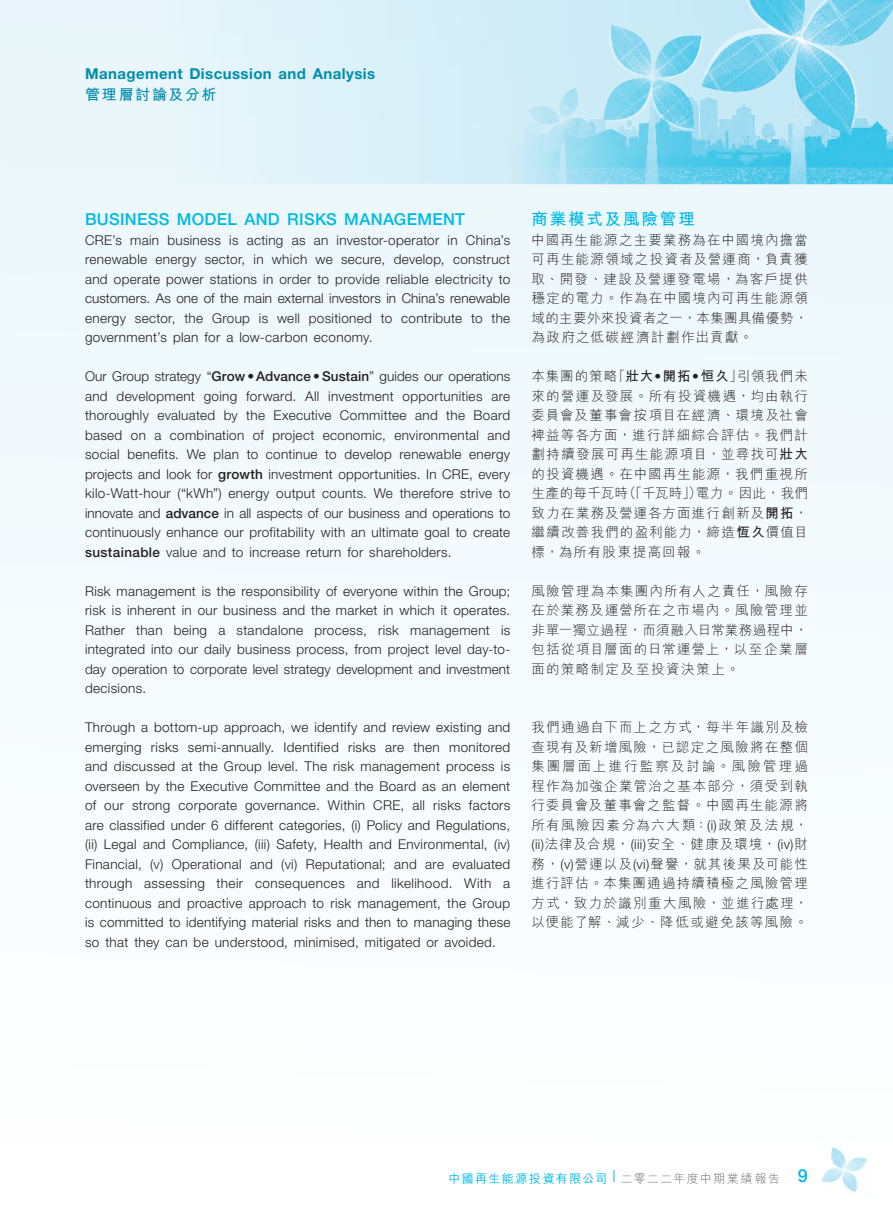
<style>
.page{position:relative;width:893px;height:1212px;background:#fff}
.page>*{position:absolute;margin:0;border:0;box-sizing:border-box;transform-origin:0 0}
._03_H1{font:500 16.5px "Helvetica Neue LT Std";letter-spacing:.02em;color:#00b9e4}
._03_H1-2{font:700 16.5px "M Hei HK";letter-spacing:.11em;color:#00b9e4}
.t1{font:700 15px "Helvetica Neue LT Std";letter-spacing:.03em;color:#008dad}
.t2{font:700 15px "M Hei HK";letter-spacing:.115em;color:#008dad}
._01_Body_Text{font:300 13.5px/19.5px "Helvetica Neue LT Std";letter-spacing:.025em;color:#231f20;text-align:justify}
._01_Body_Text-2{font:300 13.5px/19.5px "M Hei HK";letter-spacing:.085em;color:#231f20;text-align:justify}
.t3{font:500 12px "M Hei HK";letter-spacing:.115em;color:#00b9e4}
.s1{font-weight:500}
.s2{font-weight:700}
.s3{font-family:"Helvetica Neue LT Std";font-weight:500}
.s4{font-family:"Helvetica Neue LT Std"}
.s5{font-weight:300;color:#6c6d70}
.s6{font-family:"Helvetica Neue LT Std";font-size:18px}
</style>
<div class="page">
<div style="left:0;top:0;width:893px;height:1144px;background:#f5fbfd"></div>
<div style="left:0;top:0;width:893px;height:184px;background:linear-gradient(to bottom,#e0f2f9,#e3f3f9)"></div>
<img style="left:502px;top:0;width:391px;height:185px">
<svg style="left:614px;top:1170px;width:1px;height:12px"></svg>
<img style="left:820px;top:1147px;width:47px;height:46px">
<p class="t1" style="left:85px;top:64px;width:292px">Management Discussion and Analysis</p>
<p class="t2" style="left:85px;top:84px;width:133px">管理層討論及分析</p>
<p class="_03_H1" style="left:85px;top:209px;width:381px">BUSINESS MODEL AND RISKS MANAGEMENT</p>
<p class="_01_Body_Text" style="left:85px;top:230px;width:427px">CRE’s main business is acting as an investor-operator in China’s renewable energy sector, in which we secure, develop, construct and operate power stations in order to provide reliable electricity to customers. As one of the main external investors in China’s renewable energy sector, the Group is well positioned to contribute to the government’s plan for a low-carbon economy.</p>
<p class="_01_Body_Text" style="left:85px;top:366px;width:427px">Our Group strategy “<span class="s1">Grow • Advance • Sustain</span>” guides our operations and development going forward. All investment opportunities are thoroughly evaluated by the Executive Committee and the Board based on a combination of project economic, environmental and social benefits. We plan to continue to develop renewable energy projects and look for <span class="s1">growth</span> investment opportunities. In CRE, every kilo-Watt-hour (“kWh”) energy output counts. We therefore strive to innovate and <span class="s1">advance</span> in all aspects of our business and operations to continuously enhance our profitability with an ultimate goal to create <span class="s1">sustainable</span> value and to increase return for shareholders.</p>
<p class="_01_Body_Text" style="left:85px;top:581px;width:427px">Risk management is the responsibility of everyone within the Group; risk is inherent in our business and the market in which it operates.<br>Rather than being a standalone process, risk management is integrated into our daily business process, from project level day-to&shy;day operation to corporate level strategy development and investment decisions.</p>
<p class="_01_Body_Text" style="left:85px;top:717px;width:427px">Through a bottom-up approach, we identify and review existing and emerging risks semi-annually. Identified risks are then monitored and discussed at the Group level. The risk management process is overseen by the Executive Committee and the Board as an element of our strong corporate governance. Within CRE, all risks factors are classified under 6 different categories, (i) Policy and Regulations, (ii) Legal and Compliance, (iii) Safety, Health and Environmental, (iv)<br>Financial, (v) Operational and (vi) Reputational; and are evaluated through assessing their consequences and likelihood. With a continuous and proactive approach to risk management, the Group is committed to identifying material risks and then to managing these so that they can be understood, minimised, mitigated or avoided.</p>
<p class="_03_H1-2" style="left:531px;top:207px;width:165px">商業模式及風險管理</p>
<p class="_01_Body_Text-2" style="left:531px;top:230px;width:278px">中國再生能源之主要業務為在中國境內擔當可再生能源領域之投資者及營運商，負責獲取、開發、建設及營運發電場，為客戶提供穩定的電力。作為在中國境內可再生能源領域的主要外來投資者之一，本集團具備優勢，為政府之低碳經濟計劃作出貢獻。</p>
<p class="_01_Body_Text-2" style="left:531px;top:366px;width:278px">本集團的策略「<span class="s2">壯大</span><span class="s3">•</span><span class="s2">開拓</span><span class="s3">•</span><span class="s2">恒久</span>」引領我們未來的營運及發展。所有投資機遇，均由執行委員會及董事會按項目在經濟、環境及社會裨益等各方面，進行詳細綜合評估。我們計劃持續發展可再生能源項目，並尋找可<span class="s2">壯大</span>的投資機遇。在中國再生能源，我們重視所生產的每千瓦時（「千瓦時」）電力。因此，我們致力在業務及營運各方面進行創新及<span class="s2">開拓</span>，繼續改善我們的盈利能力，締造<span class="s2">恆久</span>價值目標，為所有股東提高回報。</p>
<p class="_01_Body_Text-2" style="left:531px;top:581px;width:278px">風險管理為本集團內所有人之責任，風險存在於業務及運營所在之市場內。風險管理並非單一獨立過程，而須融入日常業務過程中，包括從項目層面的日常運營上，以至企業層面的策略制定及至投資決策上。</p>
<p class="_01_Body_Text-2" style="left:531px;top:717px;width:278px">我們通過自下而上之方式，每半年識別及檢查現有及新增風險，已認定之風險將在整個集團層面上進行監察及討論。風險管理過程作為加強企業管治之基本部分，須受到執行委員會及董事會之監督。中國再生能源將所有風險因素分為六大類：<span class="s4">(i)</span>政策及法規，<span class="s4">(ii)</span>法律及合規，<span class="s4">(iii)</span>安全、健康及環境，<span class="s4">(iv)</span>財務，<span class="s4">(v)</span>營運以及<span class="s4">(vi)</span>聲譽，就其後果及可能性進行評估。本集團通過持續積極之風險管理方式，致力於識別重大風險，並進行處理，以便能了解、減少、降低或避免該等風險。</p>
<p class="t3" style="left:448px;top:1169px;width:361px">中國再生能源投資有限公司 <span class="s5">二零二二年度中期業績報告</span> <span class="s6">9</span></p>
</div>
